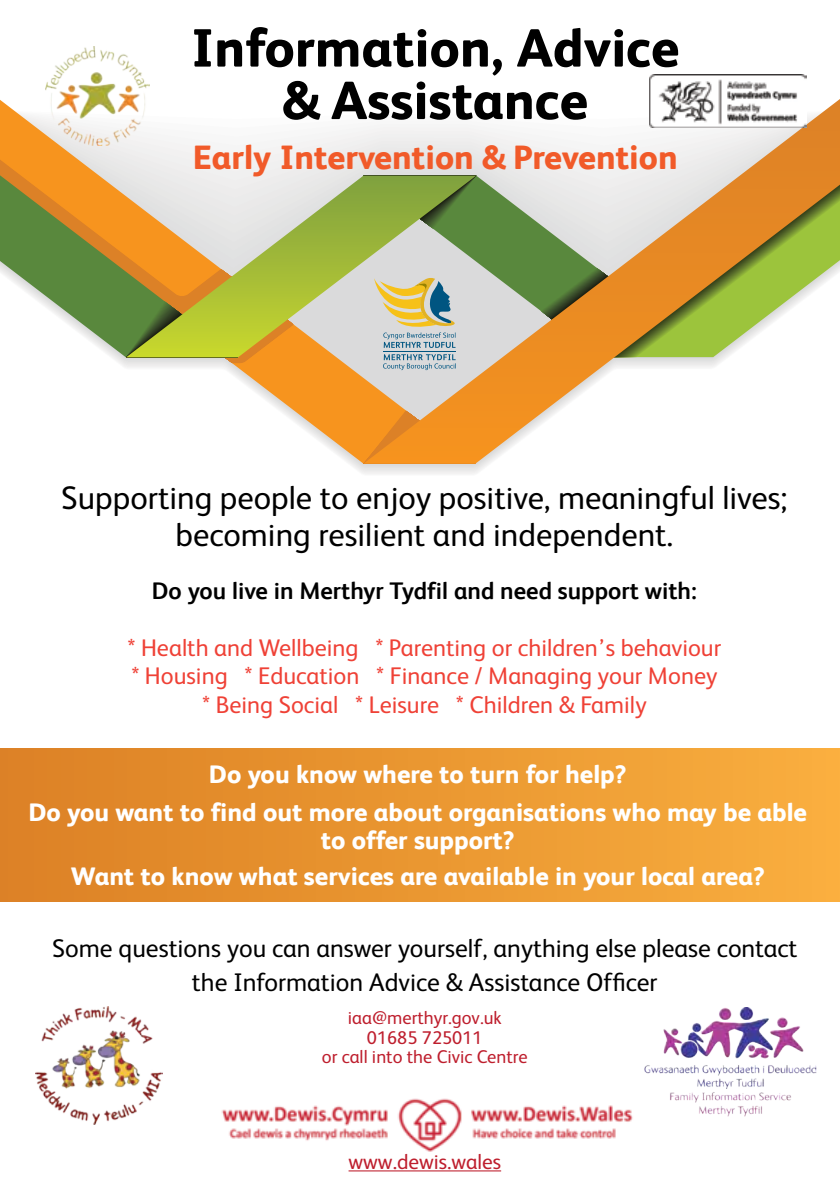
<style>
.page{position:relative;width:840px;height:1191px;background:#fff}
.page>*{position:absolute;margin:0;border:0;box-sizing:border-box;transform-origin:0 0}
.t1{font:800 53.8px/52.4px "FS Albert";color:#000;text-align:center}
.t2{font:800 34px "FS Albert";color:#f15a29}
.t3{font:32.6px/36.8px "FS Albert";color:#000;text-align:center}
.t4{font:800 25.6px/38.2px "FS Albert";color:#fff;text-align:center}
.t5{font:25.6px/34px "FS Albert";color:#000;text-align:center}
.t6{font:24px/28.4px "FS Albert";color:#ef4136;text-align:center}
.t7{font:700 24px "FS Albert";color:#000}
.t8{font:21.2px "FS Albert";color:#be1e2d}
.t9{font:18.4px/19.8px "FS Albert";color:#be1e2d;text-align:center}
</style>
<div class="page">
<div style="left:0;top:748px;width:839px;height:153px;background:linear-gradient(to right,#dc8025,#f9ae3e)"></div>
<svg style="left:0;top:100px;width:363px;height:363px"></svg>
<svg style="left:0;top:173px;width:238px;height:184px"></svg>
<svg style="left:126px;top:176px;width:237px;height:181px;background:#c8c176"></svg>
<svg style="left:363px;top:99px;width:476px;height:364px"></svg>
<img style="left:45px;top:47px;width:104px;height:98px">
<img style="left:649px;top:75px;width:156px;height:52px">
<img style="left:221px;top:1098px;width:412px;height:54px">
<img style="left:36px;top:1006px;width:126px;height:118px">
<img style="left:644px;top:1007px;width:172px;height:109px">
<hr style="left:348px;top:1170px;width:153px;height:1px;background:#be1e2d">
<hr style="left:383px;top:351px;width:72px;height:1px;background:#005581">
<svg style="left:374px;top:277px;width:81px;height:71px;background:#c1c1a2"></svg>
<svg style="left:383px;top:354px;width:73px;height:16px"></svg>
<h1 class="t1" style="left:191px;top:21px;width:489px">Information, Advice &amp; Assistance</h1>
<h2 class="t2" style="left:193px;top:137px;width:486px">Early Intervention &amp; Prevention</h2>
<p class="t3" style="left:61px;top:477px;width:727px">Supporting people to enjoy positive, meaningful lives; becoming resilient and independent.</p>
<p class="t7" style="left:152px;top:577px;width:546px">Do you live in Merthyr Tydfil and need support with:</p>
<p class="t6" style="left:127px;top:632px;width:595px">* Health and Wellbeing * Parenting or children’s behaviour * Housing * Education * Finance / Managing your Money * Being Social * Leisure * Children &amp; Family</p>
<p class="t4" style="left:28px;top:754px;width:779px">Do you know where to turn for help?<br>Do you want to find out more about organisations who may be able</p>
<p class="t4" style="left:71px;top:822px;width:695px;line-height:35.4px">to offer support?<br>Want to know what services are available in your local area?</p>
<p class="t5" style="left:52px;top:930px;width:746px">Some questions you can answer yourself, anything else please contact the Information Advice &amp; Assistance Officer</p>
<p class="t9" style="left:322px;top:1006px;width:207px">iaa@merthyr.gov.uk<br>01685 725011<br>or call into the Civic Centre</p>
<p class="t8" style="left:348px;top:1147px;width:154px">www.dewis.wales</p>
</div>
